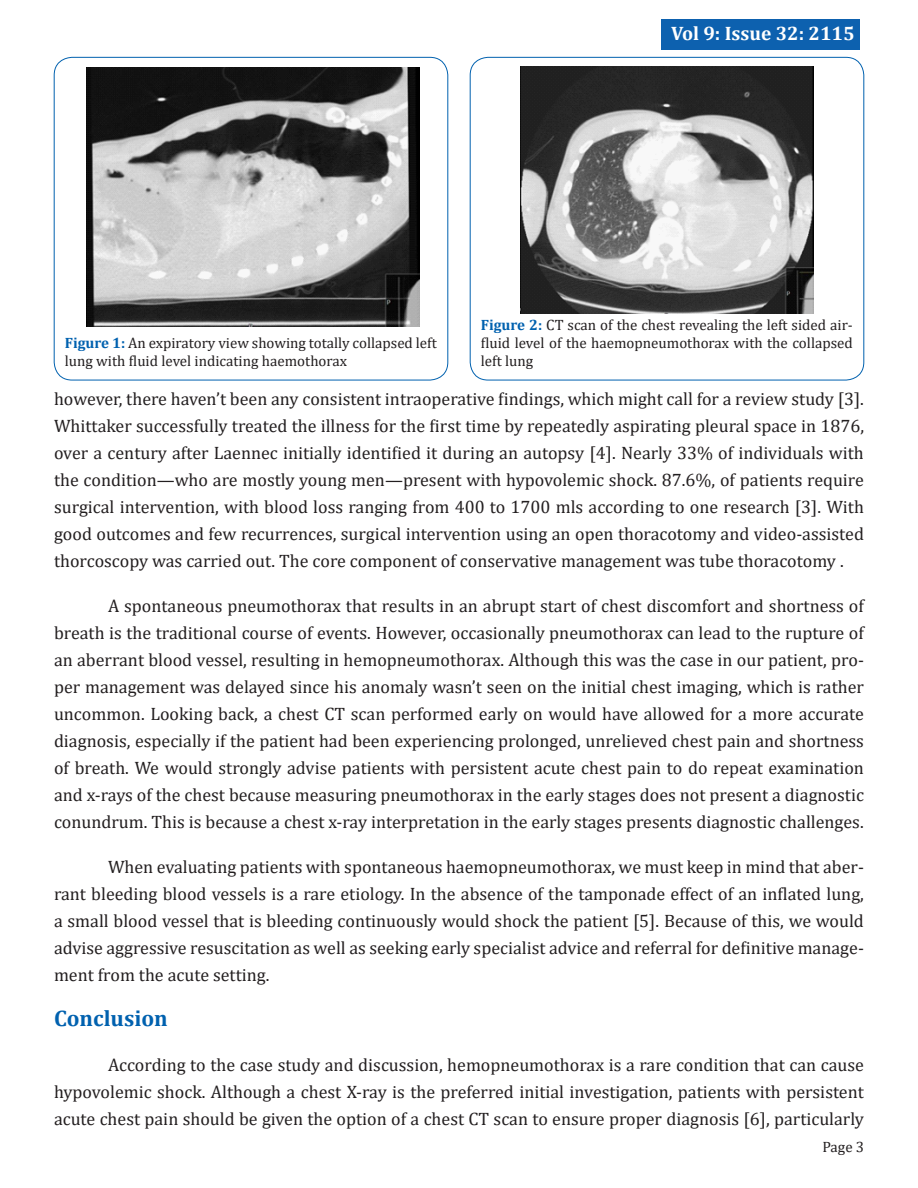
<style>
.page{position:relative;width:918px;height:1188px;background:#fff}
.page>*{position:absolute;margin:0;border:0;box-sizing:border-box;transform-origin:0 0}
.t1{font:700 22.5px "Cambria";color:#0061af}
.t2{font:700 19.5px "Cambria";color:#fff}
.t3{font:18px/27px "Cambria";color:#231f20;text-align:justify}
.t4{font:15px/18px "Cambria";color:#231f20}
.s1{font-weight:700;color:#0061af}
</style>
<div class="page">
<div style="left:662px;top:19px;width:198px;height:31px;background:#0d61af"></div>
<div style="left:54px;top:57px;width:394px;height:323px;border:1px solid #0061af;border-radius:18px"></div>
<div style="left:470px;top:57px;width:394px;height:323px;border:1px solid #0061af;border-radius:18px"></div>
<img style="left:87px;top:67px;width:332px;height:259px">
<img style="left:521px;top:67px;width:293px;height:247px">
<p class="t2" style="left:671px;top:19px;width:185px">Vol 9: Issue 32: 2115</p>
<p class="t4" style="left:481px;top:316px;width:373px;text-align:justify"><span class="s1">Figure 2:</span> CT scan of the chest revealing the left sided air&shy;fluid level of the haemopneumothorax with the collapsed left lung</p>
<p class="t3" style="left:54px;top:385px;width:812px">however, there haven’t been any consistent intraoperative findings, which might call for a review study [3].<br>Whittaker successfully treated the illness for the first time by repeatedly aspirating pleural space in 1876, over a century after Laennec initially identified it during an autopsy [4]. Nearly 33% of individuals with the condition—who are mostly young men—present with hypovolemic shock. 87.6%, of patients require surgical intervention, with blood loss ranging from 400 to 1700 mls according to one research [3]. With good outcomes and few recurrences, surgical intervention using an open thoracotomy and video-assisted thorcoscopy was carried out. The core component of conservative management was tube thoracotomy .</p>
<p class="t3" style="left:54px;top:592px;width:812px;text-indent:54px">A spontaneous pneumothorax that results in an abrupt start of chest discomfort and shortness of breath is the traditional course of events. However, occasionally pneumothorax can lead to the rupture of an aberrant blood vessel, resulting in hemopneumothorax. Although this was the case in our patient, pro&shy;per management was delayed since his anomaly wasn’t seen on the initial chest imaging, which is rather uncommon. Looking back, a chest CT scan performed early on would have allowed for a more accurate diagnosis, especially if the patient had been experiencing prolonged, unrelieved chest pain and shortness of breath. We would strongly advise patients with persistent acute chest pain to do repeat examination and x-rays of the chest because measuring pneumothorax in the early stages does not present a diagnostic conundrum. This is because a chest x-ray interpretation in the early stages presents diagnostic challenges.</p>
<p class="t3" style="left:54px;top:853px;width:811px;text-indent:54px">When evaluating patients with spontaneous haemopneumothorax, we must keep in mind that aber&shy;rant bleeding blood vessels is a rare etiology. In the absence of the tamponade effect of an inflated lung, a small blood vessel that is bleeding continuously would shock the patient [5]. Because of this, we would advise aggressive resuscitation as well as seeking early specialist advice and referral for definitive manage&shy;ment from the acute setting.</p>
<p class="t1" style="left:54px;top:1002px;width:115px">Conclusion</p>
<p class="t3" style="left:54px;top:1051px;width:812px;text-indent:54px">According to the case study and discussion, hemopneumothorax is a rare condition that can cause hypovolemic shock. Although a chest X-ray is the preferred initial investigation, patients with persistent acute chest pain should be given the option of a chest CT scan to ensure proper diagnosis [6], particularly</p>
<p class="t4" style="left:65px;top:334px;width:373px"><span class="s1">Figure 1:</span> An expiratory view showing totally collapsed left lung with fluid level indicating haemothorax</p>
<p class="t4" style="left:822px;top:1138px;width:43px">Page 3</p>
</div>
